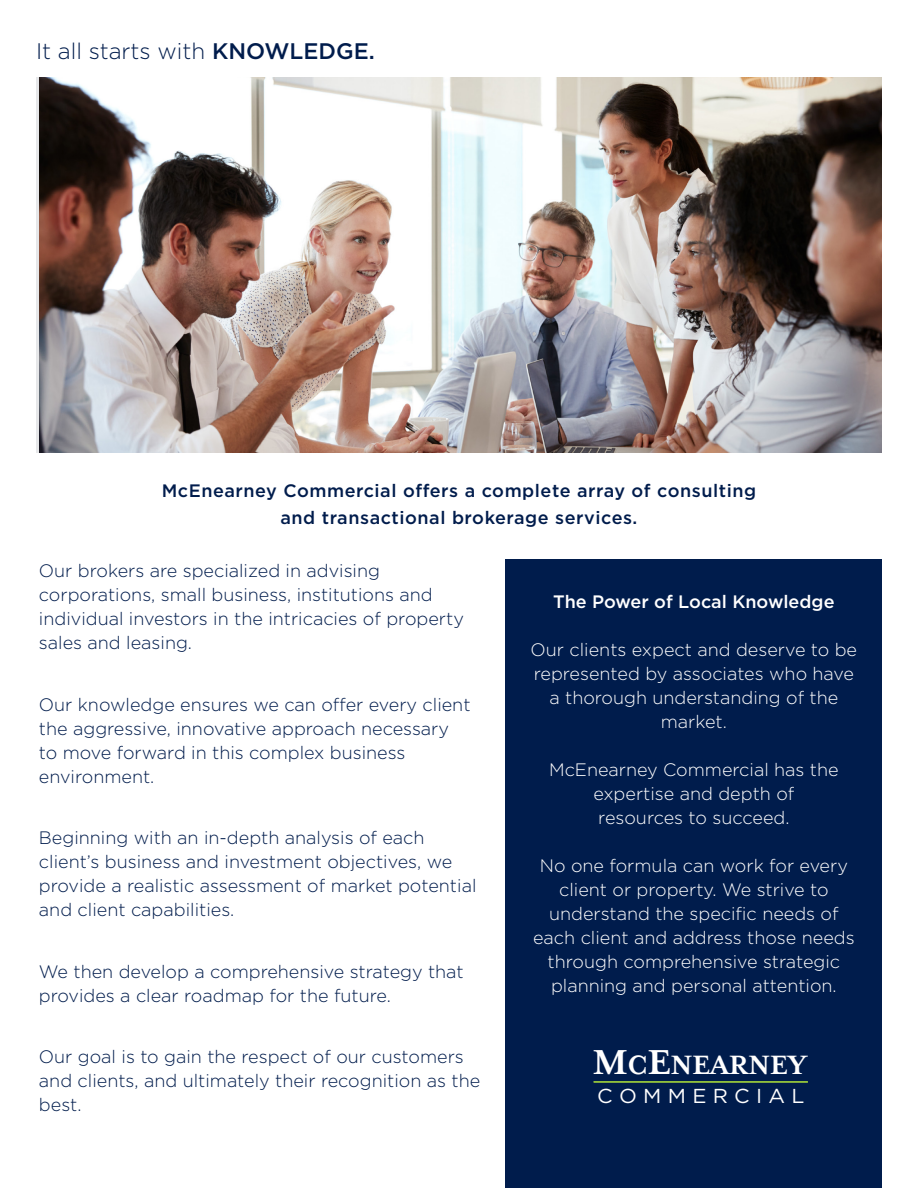
<style>
.page{position:relative;width:918px;height:1188px;background:#fff}
.page>*{position:absolute;margin:0;border:0;box-sizing:border-box;transform-origin:0 0}
.t1{font:700 30.45px "Mrs Eaves XL Serif OT";color:#fff}
.Paragraph_text_-_int{font:300 22.5px "Gotham";color:#001c4c}
.t2{font:20.1px "Gotham";color:#fff;scale:1.04 1}
.Paragraph_text_-_int-2{font:300 18px/24px "Gotham";color:#001c4c}
.Paragraph_text_-_int-3{font:300 18px/24px "Gotham";color:#fff;text-align:center}
.Paragraph_text_-_int-4{font:500 18px/27px "Gotham";letter-spacing:.03em;color:#001c4c;text-align:center}
.Paragraph_text_-_int-5{font:500 18px "Gotham";color:#fff}
.s1{font-weight:500}
.s2{font-size:39.9px}
</style>
<div class="page">
<div style="left:506px;top:560px;width:376px;height:628px;background:#001c4c"></div>
<img style="left:39px;top:77px;width:843px;height:376px">
<hr style="left:594px;top:1081px;width:214px;height:2px;background:#99ca3b">
<p class="Paragraph_text_-_int" style="left:36px;top:37px;width:340px">It all starts with <span class="s1">KNOWLEDGE.</span></p>
<p class="Paragraph_text_-_int-4" style="left:162px;top:477px;width:596px">McEnearney Commercial offers a complete array of consulting and transactional brokerage services.</p>
<p class="Paragraph_text_-_int-2" style="left:39px;top:558px;width:426px">Our brokers are specialized in advising corporations, small business, institutions and individual investors in the intricacies of property sales and leasing.</p>
<p class="Paragraph_text_-_int-2" style="left:39px;top:692px;width:433px">Our knowledge ensures we can offer every client the aggressive, innovative approach necessary to move forward in this complex business environment.</p>
<p class="Paragraph_text_-_int-2" style="left:39px;top:825px;width:439px">Beginning with an in-depth analysis of each client’s business and investment objectives, we provide a realistic assessment of market potential and client capabilities.</p>
<p class="Paragraph_text_-_int-2" style="left:39px;top:959px;width:426px">We then develop a comprehensive strategy that provides a clear roadmap for the future.</p>
<p class="Paragraph_text_-_int-2" style="left:39px;top:1044px;width:443px">Our goal is to gain the respect of our customers and clients, and ultimately their recognition as the best.</p>
<p class="Paragraph_text_-_int-5" style="left:553px;top:590px;width:283px">The Power of Local Knowledge</p>
<p class="Paragraph_text_-_int-3" style="left:531px;top:638px;width:328px">Our clients expect and deserve to be represented by associates who have a thorough understanding of the market.</p>
<p class="Paragraph_text_-_int-3" style="left:549px;top:758px;width:291px">McEnearney Commercial has the expertise and depth of resources to succeed.</p>
<p class="Paragraph_text_-_int-3" style="left:533px;top:854px;width:323px">No one formula can work for every client or property. We strive to understand the specific needs of each client and address those needs through comprehensive strategic planning and personal attention.</p>
<p class="t1" style="left:593px;top:1050px;width:215px"><span class="s2">M</span>C<span class="s2">E</span>NEARNEY</p>
<p class="t2" style="left:597px;top:1083px;width:201px">C O M M E R C I A L</p>
</div>
